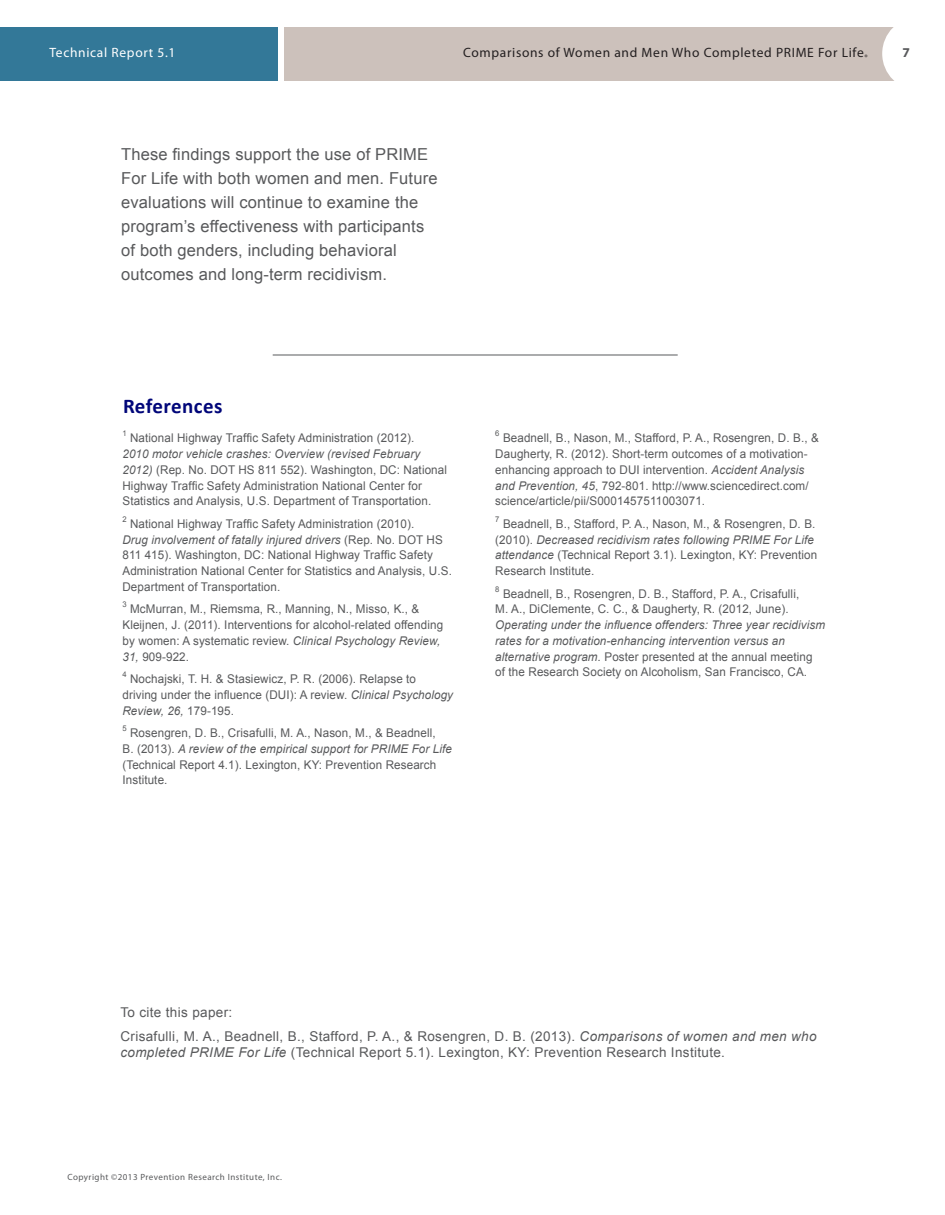
<style>
.page{position:relative;width:945px;height:1215px;background:#fff}
.page>*{position:absolute;margin:0;border:0;box-sizing:border-box;transform-origin:0 0}
.Main_Heads{font:700 21px "Calibri";letter-spacing:.02em;color:#000679}
.Body2{font:16.5px/24px "Arial";letter-spacing:.01em;color:#58595b}
.Bottom_Info{font:13.5px/16.5px "Arial";letter-spacing:.025em;color:#58595b}
.t1{font:13.5px "Myriad Pro";letter-spacing:.05em;color:#231f20}
.t2{font:13.5px "Myriad Pro";letter-spacing:.05em;color:#fff}
.t3{font:700 13.5px "Myriad Pro";color:#58595b}
.copy_footnotes{font:12px/15.8px "Arial";letter-spacing:.01em;color:#58595b}
.t4{font:9px "Myriad Pro";letter-spacing:.05em;color:#58595b}
.copy_footnotes-2{font:7.8px "Arial";color:#58595b}
.s1{font-style:italic}
</style>
<div class="page">
<div style="left:284px;top:27px;width:641px;height:54px;background:#ccc1bb"></div>
<div style="left:0;top:27px;width:278px;height:54px;background:#337898"></div>
<svg style="left:882px;top:27px;width:43px;height:54px"></svg>
<hr style="left:273px;top:355px;width:405px;height:1px;background:#58595b">
<p class="t2" style="left:50px;top:44px;width:128px">Technical Report 5.1</p>
<p class="t1" style="left:463px;top:44px;width:406px">Comparisons of Women and Men Who Completed PRIME For Life<sub>®</sub></p>
<p class="t3" style="left:903px;top:44px;width:9px">7</p>
<p class="Body2" style="left:121px;top:142px;width:318px">These findings support the use of PRIME For Life with both women and men. Future evaluations will continue to examine the program’s effectiveness with participants of both genders, including behavioral outcomes and long-term recidivism.</p>
<p class="Main_Heads" style="left:123px;top:393px;width:101px">References</p>
<p class="copy_footnotes-2" style="left:122px;top:429px;width:6px">1</p>
<p class="copy_footnotes" style="left:122px;top:430px;width:326px;text-indent:8px">National Highway Traffic Safety Administration (2012).<br><span class="s1">2010 motor vehicle crashes: Overview (revised February 2012)</span> (Rep. No. DOT HS 811 552). Washington, DC: National Highway Traffic Safety Administration National Center for Statistics and Analysis, U.S. Department of Transportation.</p>
<p class="copy_footnotes-2" style="left:122px;top:514px;width:6px">2</p>
<p class="copy_footnotes" style="left:122px;top:516px;width:331px;text-indent:8px">National Highway Traffic Safety Administration (2010).<br><span class="s1">Drug involvement of fatally injured drivers</span> (Rep. No. DOT HS 811 415). Washington, DC: National Highway Traffic Safety Administration National Center for Statistics and Analysis, U.S.<br>Department of Transportation.</p>
<p class="copy_footnotes-2" style="left:122px;top:600px;width:6px">3</p>
<p class="copy_footnotes" style="left:122px;top:601px;width:322px;text-indent:8px">McMurran, M., Riemsma, R., Manning, N., Misso, K., &amp; Kleijnen, J. (2011). Interventions for alcohol-related offending by women: A systematic review. <span class="s1">Clinical Psychology Review, 31,</span> 909-922.</p>
<p class="copy_footnotes-2" style="left:122px;top:669px;width:6px">4</p>
<p class="copy_footnotes" style="left:122px;top:671px;width:332px;text-indent:8px">Nochajski, T. H. &amp; Stasiewicz, P. R. (2006). Relapse to driving under the influence (DUI): A review. <span class="s1">Clinical Psychology<br>Review, 26,</span> 179-195.</p>
<p class="copy_footnotes-2" style="left:122px;top:723px;width:6px">5</p>
<p class="copy_footnotes" style="left:122px;top:725px;width:331px;text-indent:8px">Rosengren, D. B., Crisafulli, M. A., Nason, M., &amp; Beadnell,<br>B. (2013). <span class="s1">A review of the empirical support for PRIME For Life </span>(Technical Report 4.1). Lexington, KY: Prevention Research Institute.</p>
<p class="copy_footnotes-2" style="left:495px;top:429px;width:6px">6</p>
<p class="copy_footnotes" style="left:495px;top:430px;width:325px;text-indent:8px">Beadnell, B., Nason, M., Stafford, P. A., Rosengren, D. B., &amp; Daugherty, R. (2012). Short-term outcomes of a motivation&shy;enhancing approach to DUI intervention. <span class="s1">Accident Analysis and Prevention, 45</span>, 792-801. http://www.sciencedirect.com/ science/article/pii/S0001457511003071.</p>
<p class="copy_footnotes-2" style="left:495px;top:514px;width:6px">7</p>
<p class="copy_footnotes" style="left:495px;top:516px;width:323px;text-indent:8px">Beadnell, B., Stafford, P. A., Nason, M., &amp; Rosengren, D. B. (2010). <span class="s1">Decreased recidivism rates following PRIME For Life attendance</span> (Technical Report 3.1). Lexington, KY: Prevention Research Institute.</p>
<p class="copy_footnotes-2" style="left:495px;top:584px;width:6px">8</p>
<p class="copy_footnotes" style="left:495px;top:586px;width:331px;text-indent:8px">Beadnell, B., Rosengren, D. B., Stafford, P. A., Crisafulli,<br>M. A., DiClemente, C. C., &amp; Daugherty, R. (2012, June).<br><span class="s1">Operating under the influence offenders: Three year recidivism rates for a motivation-enhancing intervention versus an alternative program.</span> Poster presented at the annual meeting of the Research Society on Alcoholism, San Francisco, CA.</p>
<p class="Bottom_Info" style="left:120px;top:1004px;width:113px">To cite this paper:</p>
<p class="Bottom_Info" style="left:120px;top:1028px;width:698px">Crisafulli, M. A., Beadnell, B., Stafford, P. A., &amp; Rosengren, D. B. (2013). <span class="s1">Comparisons of women and men who completed PRIME For Life</span> (Technical Report 5.1). Lexington, KY: Prevention Research Institute.</p>
<p class="t4" style="left:68px;top:1172px;width:216px">Copyright ©2013 Prevention Research Institute, Inc.</p>
</div>
